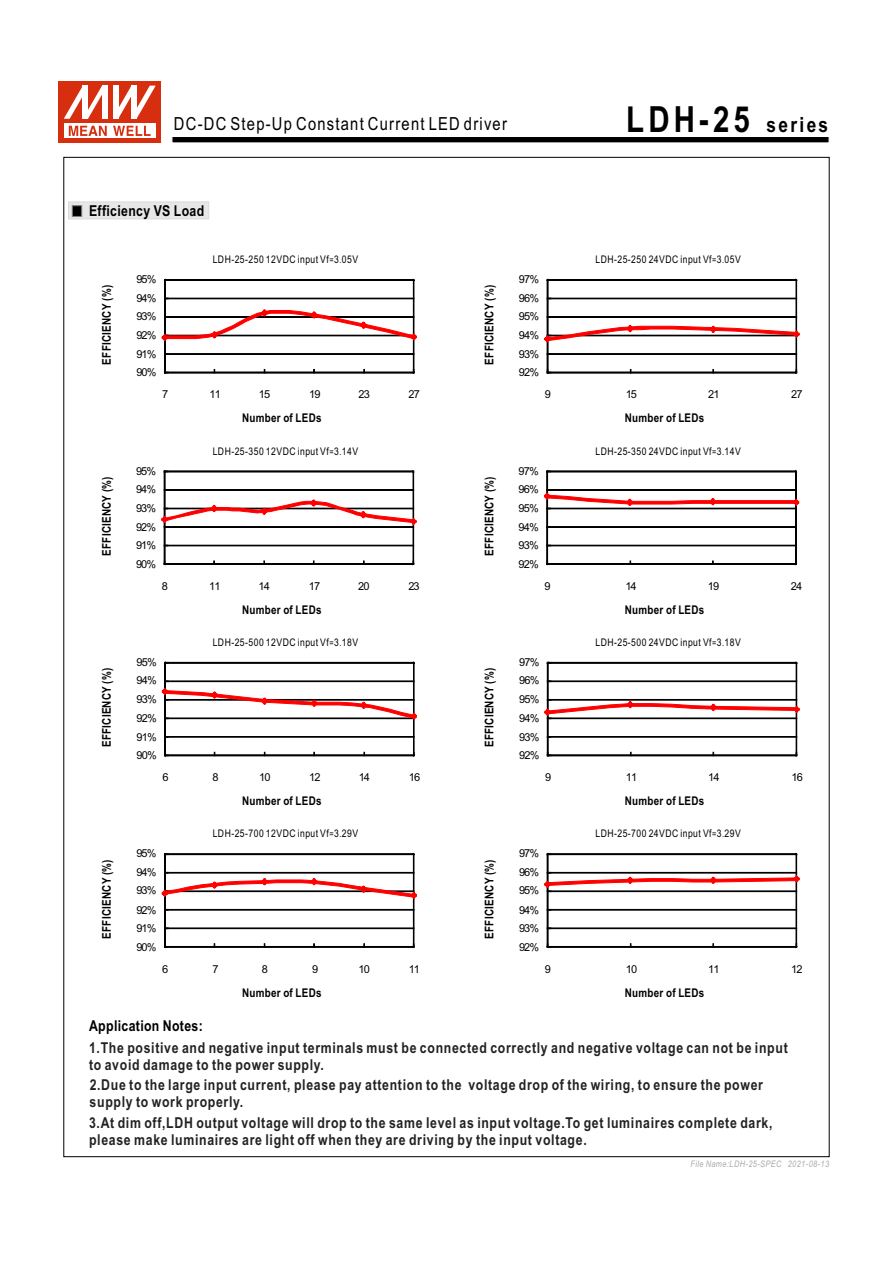
<style>
.page{position:relative;width:893px;height:1263px;background:#fff}
.page>*{position:absolute;margin:0;border:0;box-sizing:border-box;transform-origin:0 0}
.t1{font:700 36px "Arial Narrow";color:#000}
.t2{font:18px "Arial Narrow";letter-spacing:.07em;color:#000}
.t3{font:700 15px/17.1px "Arial Narrow";letter-spacing:.045em;color:#222}
.t4{font:700 15px "Arial Narrow";letter-spacing:.025em;color:#000}
.t5{font:700 12px "Arial Narrow";letter-spacing:.025em;color:#000}
.t6{font:10.95px "Arial Unicode MS";letter-spacing:-.075em;color:#000}
.t7{font:10.5px "Arial Narrow";letter-spacing:.045em;color:#000}
.t8{font:italic 9px "Arial Narrow";letter-spacing:.045em;color:#aaa}
.s1{font-size:21px}
.s2{font-size:9px}
</style>
<div class="page">
<svg style="left:172px;top:137px;width:657px;height:6px;background:#1b1b1b"></svg>
<svg style="left:68px;top:202px;width:141px;height:17px;background:#dcdcdc"></svg>
<svg style="left:162px;top:278px;width:255px;height:96px"></svg>
<div style="left:59px;top:82px;width:102px;height:61px;background:#d62e0f"></div>
<div style="left:64px;top:123px;width:92px;height:15px;background:#fff"></div>
<svg style="left:113px;top:126px;width:38px;height:10px"></svg>
<svg style="left:69px;top:126px;width:38px;height:10px"></svg>
<svg style="left:64px;top:86px;width:43px;height:33px"></svg>
<svg style="left:113px;top:86px;width:43px;height:33px"></svg>
<svg style="left:161px;top:470px;width:256px;height:96px"></svg>
<svg style="left:162px;top:661px;width:255px;height:96px"></svg>
<svg style="left:162px;top:852px;width:255px;height:97px"></svg>
<svg style="left:544px;top:278px;width:256px;height:96px"></svg>
<svg style="left:544px;top:470px;width:255px;height:96px"></svg>
<svg style="left:544px;top:661px;width:256px;height:96px"></svg>
<svg style="left:544px;top:852px;width:256px;height:97px"></svg>
<p class="t2" style="left:174px;top:117px;width:335px">DC-DC Step-Up Constant Current LED driver</p>
<h1 class="t1" style="left:626px;top:106px;width:203px">LDH-25 <span class="s1">series</span></h1>
<p class="t4" style="left:89px;top:205px;width:117px">Efficiency VS Load</p>
<p class="t7" style="left:213px;top:256px;width:147px">LDH-25-250 12VDC input Vf<span class="s2">=</span>3<span class="s2">.</span>05V</p>
<p class="t7" style="left:595px;top:256px;width:147px">LDH-25-250 24VDC input Vf<span class="s2">=</span>3<span class="s2">.</span>05V</p>
<p class="t6" style="left:136px;top:275px;width:22px">95%</p>
<p class="t6" style="left:519px;top:275px;width:22px">97%</p>
<p class="t5" style="left:102px;top:364px;width:81px;rotate:-90deg">EFFICIENCY (%)</p>
<p class="t6" style="left:136px;top:294px;width:22px">94%</p>
<p class="t6" style="left:136px;top:312px;width:22px">93%</p>
<p class="t6" style="left:136px;top:331px;width:22px">92%</p>
<p class="t6" style="left:136px;top:350px;width:22px">91%</p>
<p class="t5" style="left:485px;top:364px;width:81px;rotate:-90deg">EFFICIENCY (%)</p>
<p class="t6" style="left:519px;top:294px;width:22px">96%</p>
<p class="t6" style="left:519px;top:312px;width:22px">95%</p>
<p class="t6" style="left:519px;top:331px;width:22px">94%</p>
<p class="t6" style="left:519px;top:350px;width:22px">93%</p>
<p class="t6" style="left:136px;top:368px;width:22px">90%</p>
<p class="t6" style="left:519px;top:368px;width:22px">92%</p>
<p class="t6" style="left:162px;top:390px;width:8px">7</p>
<p class="t6" style="left:209px;top:390px;width:13px">11</p>
<p class="t6" style="left:259px;top:390px;width:13px">15</p>
<p class="t6" style="left:309px;top:390px;width:13px">19</p>
<p class="t6" style="left:359px;top:390px;width:13px">23</p>
<p class="t6" style="left:409px;top:390px;width:13px">27</p>
<p class="t6" style="left:545px;top:390px;width:8px">9</p>
<p class="t6" style="left:626px;top:390px;width:13px">15</p>
<p class="t6" style="left:708px;top:390px;width:13px">21</p>
<p class="t6" style="left:791px;top:390px;width:13px">27</p>
<p class="t5" style="left:242px;top:414px;width:81px">Number of LEDs</p>
<p class="t5" style="left:625px;top:414px;width:81px">Number of LEDs</p>
<p class="t7" style="left:213px;top:447px;width:147px">LDH-25-350 12VDC input Vf<span class="s2">=</span>3<span class="s2">.</span>14V</p>
<p class="t7" style="left:595px;top:447px;width:147px">LDH-25-350 24VDC input Vf<span class="s2">=</span>3<span class="s2">.</span>14V</p>
<p class="t6" style="left:136px;top:467px;width:22px">95%</p>
<p class="t6" style="left:519px;top:467px;width:22px">97%</p>
<p class="t5" style="left:102px;top:556px;width:81px;rotate:-90deg">EFFICIENCY (%)</p>
<p class="t6" style="left:136px;top:485px;width:22px">94%</p>
<p class="t6" style="left:136px;top:504px;width:22px">93%</p>
<p class="t6" style="left:136px;top:523px;width:22px">92%</p>
<p class="t6" style="left:136px;top:541px;width:22px">91%</p>
<p class="t5" style="left:485px;top:556px;width:81px;rotate:-90deg">EFFICIENCY (%)</p>
<p class="t6" style="left:519px;top:485px;width:22px">96%</p>
<p class="t6" style="left:519px;top:504px;width:22px">95%</p>
<p class="t6" style="left:519px;top:523px;width:22px">94%</p>
<p class="t6" style="left:519px;top:541px;width:22px">93%</p>
<p class="t6" style="left:136px;top:560px;width:22px">90%</p>
<p class="t6" style="left:519px;top:560px;width:22px">92%</p>
<p class="t6" style="left:162px;top:582px;width:8px">8</p>
<p class="t6" style="left:209px;top:582px;width:13px">11</p>
<p class="t6" style="left:259px;top:582px;width:13px">14</p>
<p class="t6" style="left:309px;top:582px;width:13px">17</p>
<p class="t6" style="left:358px;top:582px;width:13px">20</p>
<p class="t6" style="left:408px;top:582px;width:13px">23</p>
<p class="t6" style="left:545px;top:582px;width:8px">9</p>
<p class="t6" style="left:625px;top:582px;width:13px">14</p>
<p class="t6" style="left:708px;top:582px;width:13px">19</p>
<p class="t6" style="left:791px;top:582px;width:13px">24</p>
<p class="t5" style="left:242px;top:605px;width:81px">Number of LEDs</p>
<p class="t5" style="left:625px;top:605px;width:81px">Number of LEDs</p>
<p class="t7" style="left:213px;top:638px;width:147px">LDH-25-500 12VDC input Vf<span class="s2">=</span>3<span class="s2">.</span>18V</p>
<p class="t7" style="left:595px;top:638px;width:147px">LDH-25-500 24VDC input Vf<span class="s2">=</span>3<span class="s2">.</span>18V</p>
<p class="t6" style="left:136px;top:658px;width:22px">95%</p>
<p class="t6" style="left:519px;top:658px;width:22px">97%</p>
<p class="t5" style="left:102px;top:747px;width:81px;rotate:-90deg">EFFICIENCY (%)</p>
<p class="t6" style="left:136px;top:676px;width:22px">94%</p>
<p class="t6" style="left:136px;top:695px;width:22px">93%</p>
<p class="t6" style="left:136px;top:714px;width:22px">92%</p>
<p class="t6" style="left:136px;top:733px;width:22px">91%</p>
<p class="t5" style="left:485px;top:747px;width:81px;rotate:-90deg">EFFICIENCY (%)</p>
<p class="t6" style="left:519px;top:676px;width:22px">96%</p>
<p class="t6" style="left:519px;top:695px;width:22px">95%</p>
<p class="t6" style="left:519px;top:714px;width:22px">94%</p>
<p class="t6" style="left:519px;top:733px;width:22px">93%</p>
<p class="t6" style="left:136px;top:751px;width:22px">90%</p>
<p class="t6" style="left:519px;top:751px;width:22px">92%</p>
<p class="t6" style="left:162px;top:773px;width:8px">6</p>
<p class="t6" style="left:212px;top:773px;width:8px">8</p>
<p class="t6" style="left:259px;top:773px;width:13px">10</p>
<p class="t6" style="left:309px;top:773px;width:13px">12</p>
<p class="t6" style="left:359px;top:773px;width:13px">14</p>
<p class="t6" style="left:409px;top:773px;width:13px">16</p>
<p class="t6" style="left:545px;top:773px;width:8px">9</p>
<p class="t6" style="left:626px;top:773px;width:13px">11</p>
<p class="t6" style="left:708px;top:773px;width:13px">14</p>
<p class="t6" style="left:791px;top:773px;width:13px">16</p>
<p class="t5" style="left:242px;top:796px;width:81px">Number of LEDs</p>
<p class="t5" style="left:625px;top:796px;width:81px">Number of LEDs</p>
<p class="t7" style="left:213px;top:830px;width:147px">LDH-25-700 12VDC input Vf<span class="s2">=</span>3<span class="s2">.</span>29V</p>
<p class="t7" style="left:595px;top:830px;width:147px">LDH-25-700 24VDC input Vf<span class="s2">=</span>3<span class="s2">.</span>29V</p>
<p class="t6" style="left:136px;top:849px;width:22px">95%</p>
<p class="t6" style="left:519px;top:849px;width:22px">97%</p>
<p class="t5" style="left:102px;top:939px;width:81px;rotate:-90deg">EFFICIENCY (%)</p>
<p class="t6" style="left:136px;top:868px;width:22px">94%</p>
<p class="t6" style="left:136px;top:886px;width:22px">93%</p>
<p class="t6" style="left:136px;top:905px;width:22px">92%</p>
<p class="t6" style="left:136px;top:924px;width:22px">91%</p>
<p class="t5" style="left:485px;top:939px;width:81px;rotate:-90deg">EFFICIENCY (%)</p>
<p class="t6" style="left:519px;top:868px;width:22px">96%</p>
<p class="t6" style="left:519px;top:886px;width:22px">95%</p>
<p class="t6" style="left:519px;top:905px;width:22px">94%</p>
<p class="t6" style="left:519px;top:924px;width:22px">93%</p>
<p class="t6" style="left:136px;top:943px;width:22px">90%</p>
<p class="t6" style="left:519px;top:943px;width:22px">92%</p>
<p class="t6" style="left:162px;top:964px;width:8px">6</p>
<p class="t6" style="left:212px;top:964px;width:8px">7</p>
<p class="t6" style="left:262px;top:964px;width:8px">8</p>
<p class="t6" style="left:312px;top:964px;width:8px">9</p>
<p class="t6" style="left:359px;top:964px;width:13px">10</p>
<p class="t6" style="left:409px;top:964px;width:13px">11</p>
<p class="t6" style="left:545px;top:964px;width:8px">9</p>
<p class="t6" style="left:626px;top:964px;width:13px">10</p>
<p class="t6" style="left:708px;top:964px;width:13px">11</p>
<p class="t6" style="left:791px;top:964px;width:13px">12</p>
<p class="t5" style="left:242px;top:988px;width:81px">Number of LEDs</p>
<p class="t5" style="left:625px;top:988px;width:81px">Number of LEDs</p>
<p class="t4" style="left:89px;top:1020px;width:115px">Application Notes:</p>
<p class="t3" style="left:89px;top:1040px;width:700px">1.The positive and negative input terminals must be connected correctly and negative voltage can not be input to avoid damage to the power supply.</p>
<p class="t3" style="left:90px;top:1078px;width:675px">2.Due to the large input current, please pay attention to the voltage drop of the wiring, to ensure the power supply to work properly.</p>
<p class="t3" style="left:89px;top:1116px;width:685px">3.At dim off,LDH output voltage will drop to the same level as input voltage.To get luminaires complete dark, please make luminaires are light off when they are driving by the input voltage.</p>
<p class="t8" style="left:691px;top:1160px;width:140px">File Name:LDH-25-SPEC 2021-08-13</p>
</div>
